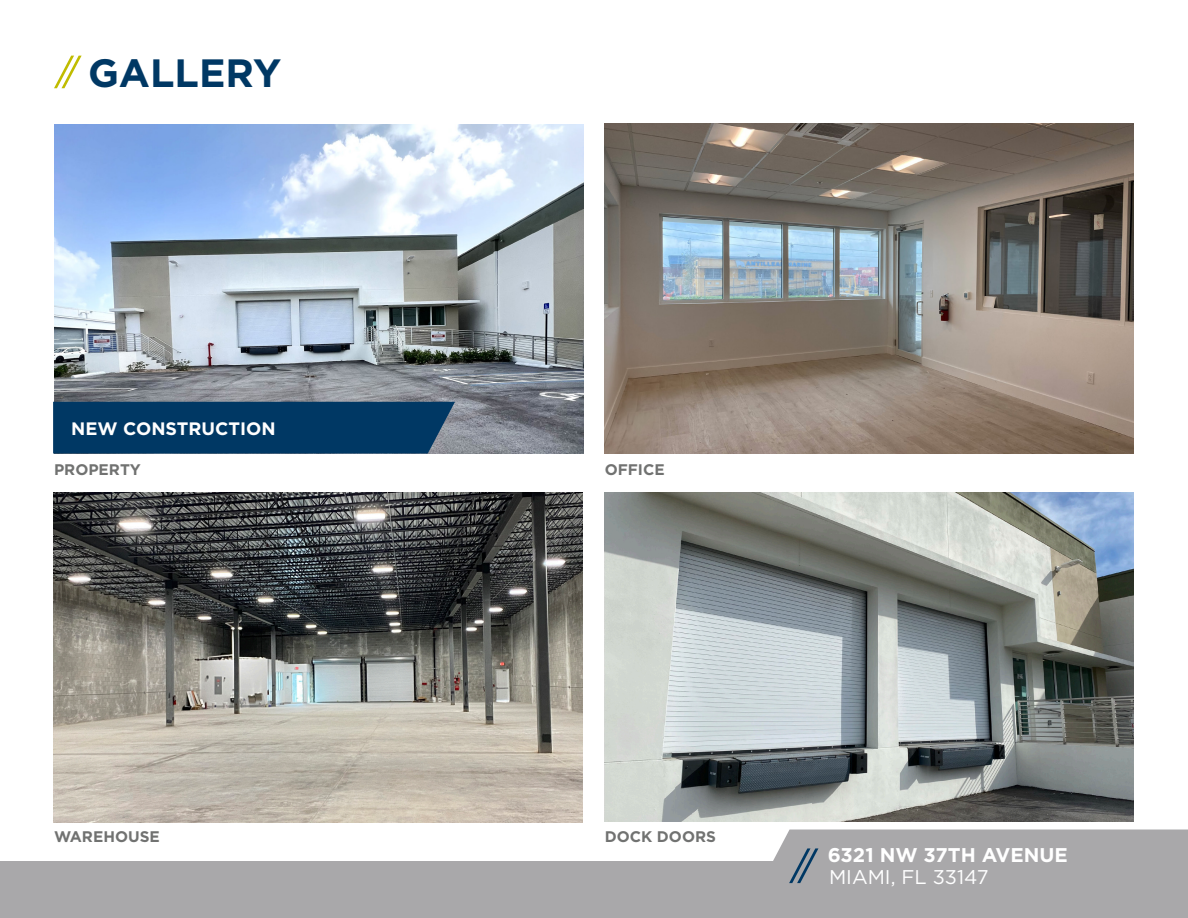
<style>
.page{position:relative;width:1188px;height:918px;background:#fff}
.page>*{position:absolute;margin:0;border:0;box-sizing:border-box;transform-origin:0 0}
.t1{font:700 39.45px "Gotham";color:#003864}
.t2{font:700 19.8px "Gotham";color:#fff}
.t3{font:19.8px "Gotham";color:#fff}
.t4{font:700 18px "Gotham";color:#fff}
.t5{font:700 15.3px "Gotham";color:#717271}
</style>
<div class="page">
<img style="left:54px;top:124px;width:529px;height:330px">
<svg style="left:54px;top:56px;width:28px;height:32px"></svg>
<div style="left:0;top:861px;width:743px;height:57px;background:#a9a8aa"></div>
<div style="left:743px;top:830px;width:445px;height:88px;background:#a9a8aa"></div>
<img style="left:605px;top:124px;width:529px;height:330px">
<img style="left:54px;top:492px;width:529px;height:330px">
<img style="left:604px;top:492px;width:530px;height:330px">
<div style="left:53px;top:402px;width:402px;height:52px;background:#003864"></div>
<p class="t1" style="left:88px;top:47px;width:195px">GALLERY</p>
<p class="t4" style="left:71px;top:417px;width:206px">NEW CONSTRUCTION</p>
<p class="t5" style="left:54px;top:459px;width:88px">PROPERTY</p>
<p class="t5" style="left:605px;top:459px;width:61px">OFFICE</p>
<p class="t5" style="left:54px;top:826px;width:107px">WAREHOUSE</p>
<p class="t5" style="left:605px;top:826px;width:113px">DOCK DOORS</p>
<p class="t2" style="left:828px;top:842px;width:242px">6321 NW 37TH AVENUE</p>
<p class="t3" style="left:829px;top:864px;width:161px">MIAMI, FL 33147</p>
</div>
